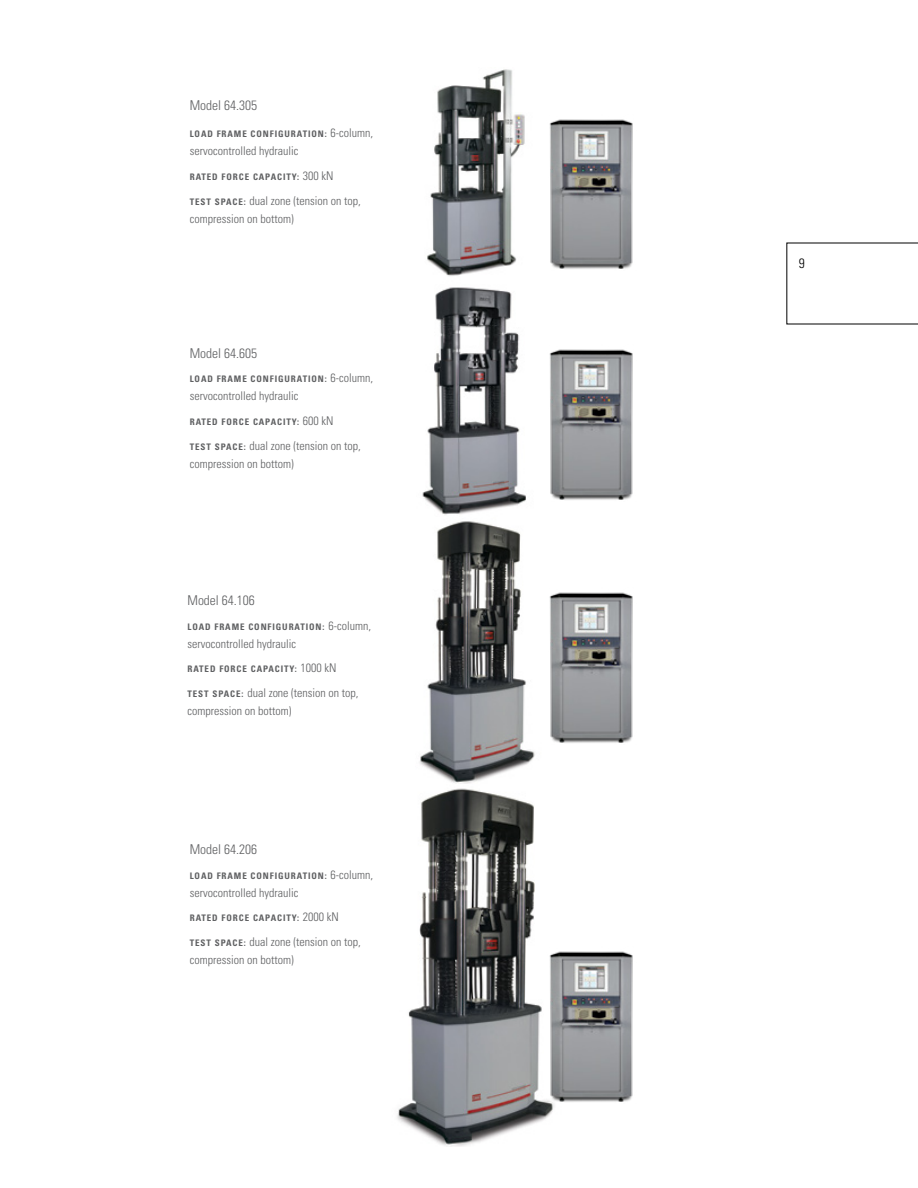
<style>
.page{position:relative;width:918px;height:1188px;background:#fff}
.page>*{position:absolute;margin:0;border:0;box-sizing:border-box;transform-origin:0 0}
.t1{font:300 condensed 13.5px "Univers";color:#5f6062}
.t2{font:300 condensed 13.5px "Univers";color:#000}
.t3{font:300 condensed 12px/18px "Univers";color:#5f6062}
.t4{font:700 condensed 9px "Univers";letter-spacing:.1em;color:#5f6062}
.s1{font-weight:300;font-size:12px}
.s2{font-weight:700;font-size:9px}
</style>
<div class="page">
<svg style="left:787px;top:243px;width:131px;height:81px"></svg>
<img style="left:397px;top:788px;width:157px;height:359px">
<img style="left:549px;top:592px;width:84px;height:151px">
<img style="left:419px;top:521px;width:116px;height:262px">
<img style="left:549px;top:349px;width:84px;height:151px">
<img style="left:549px;top:119px;width:84px;height:150px">
<img style="left:427px;top:69px;width:98px;height:207px">
<img style="left:422px;top:287px;width:104px;height:228px">
<img style="left:538px;top:947px;width:95px;height:157px">
<p class="t1" style="left:190px;top:97px;width:69px">Model 64.305</p>
<p class="t4" style="left:190px;top:128px;width:185px">LOAD FRAME CONFIGURATION: <span class="s1">6-column,</span></p>
<p class="t3" style="left:190px;top:142px;width:110px">servocontrolled hydraulic</p>
<p class="t4" style="left:190px;top:171px;width:145px">RATED FORCE CAPACITY: <span class="s1">300 kN</span></p>
<p class="t3" style="left:190px;top:191px;width:173px"><span class="s2">TEST SPACE:</span> dual zone (tension on top, compression on bottom)</p>
<p class="t1" style="left:190px;top:345px;width:69px">Model 64.605</p>
<p class="t4" style="left:190px;top:374px;width:185px">LOAD FRAME CONFIGURATION: <span class="s1">6-column,</span></p>
<p class="t3" style="left:190px;top:387px;width:110px">servocontrolled hydraulic</p>
<p class="t4" style="left:190px;top:416px;width:145px">RATED FORCE CAPACITY: <span class="s1">600 kN</span></p>
<p class="t3" style="left:190px;top:437px;width:173px"><span class="s2">TEST SPACE:</span> dual zone (tension on top, compression on bottom)</p>
<p class="t1" style="left:188px;top:592px;width:69px">Model 64.106</p>
<p class="t4" style="left:188px;top:621px;width:185px">LOAD FRAME CONFIGURATION: <span class="s1">6-column,</span></p>
<p class="t3" style="left:188px;top:635px;width:110px">servocontrolled hydraulic</p>
<p class="t4" style="left:188px;top:664px;width:151px">RATED FORCE CAPACITY: <span class="s1">1000 kN</span></p>
<p class="t3" style="left:188px;top:684px;width:173px"><span class="s2">TEST SPACE:</span> dual zone (tension on top, compression on bottom)</p>
<p class="t1" style="left:190px;top:841px;width:69px">Model 64.206</p>
<p class="t4" style="left:190px;top:870px;width:185px">LOAD FRAME CONFIGURATION: <span class="s1">6-column,</span></p>
<p class="t3" style="left:190px;top:883px;width:110px">servocontrolled hydraulic</p>
<p class="t4" style="left:190px;top:913px;width:151px">RATED FORCE CAPACITY: <span class="s1">2000 kN</span></p>
<p class="t3" style="left:190px;top:933px;width:173px"><span class="s2">TEST SPACE:</span> dual zone (tension on top, compression on bottom)</p>
<p class="t2" style="left:799px;top:255px;width:7px">9</p>
</div>
